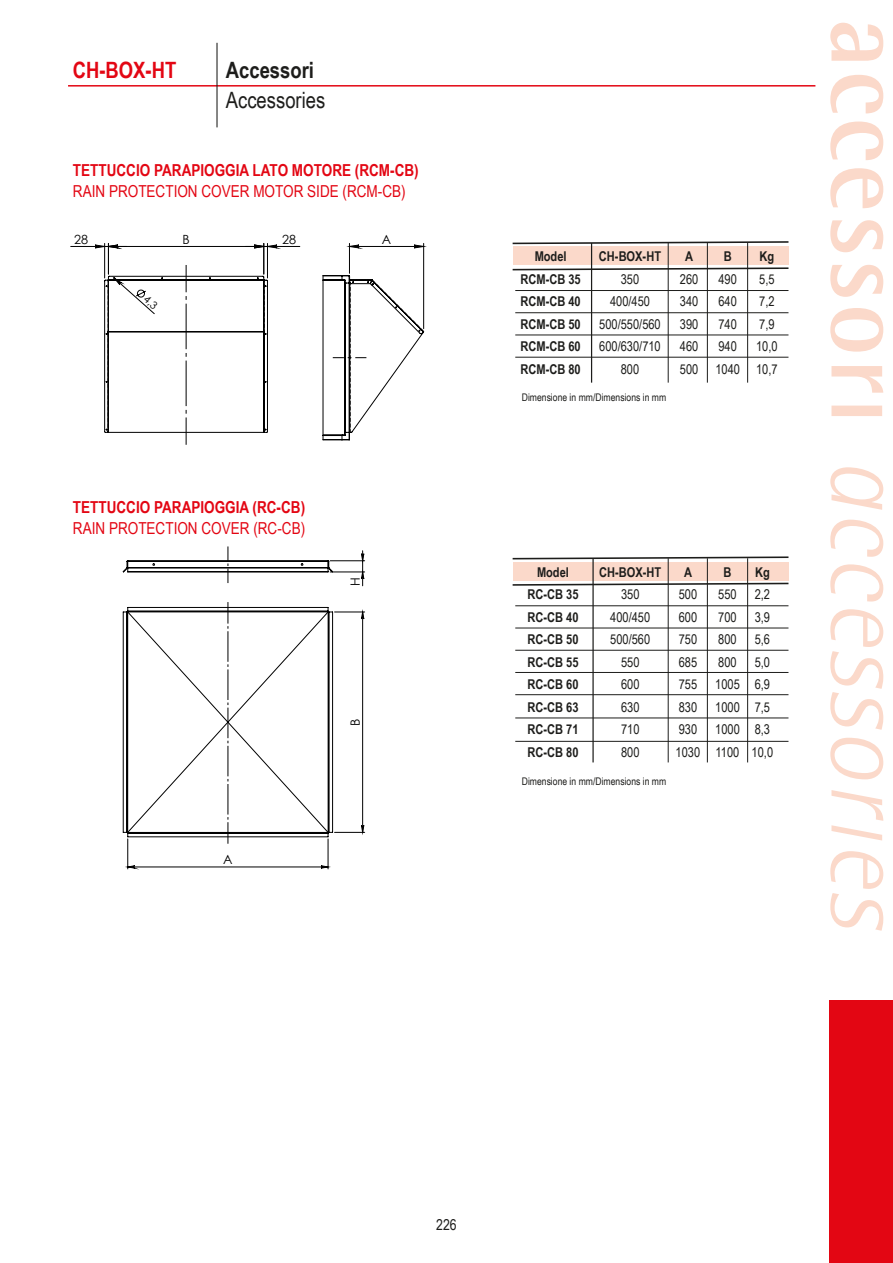
<style>
.page{position:relative;width:893px;height:1263px;background:#fff}
.page>*{position:absolute;margin:0;border:0;box-sizing:border-box;transform-origin:0 0}
.t1{font:22.5px "Arial Narrow";color:#1d1d1b}
.t2{font:700 22.5px "Arial Narrow";color:#e30613}
.t3{font:700 22.5px "Arial Narrow";color:#1d1d1b}
.t4{font:700 16.5px "Arial Narrow";color:#e30613}
.t5{font:16.5px "Arial Narrow";color:#e30613}
.t6{font:15px "Arial Narrow";color:#1d1d1b}
.t7{font:13.5px "Arial Narrow";color:#1d1d1b}
.t8{font:700 13.5px "Arial Narrow";color:#1d1d1b}
.t9{font:12.75px "Century Gothic";color:#010101}
.t10{font:12.6px "Century Gothic";color:#010101}
.t11{font:10.5px "Arial Narrow";color:#1d1d1b}
</style>
<div class="page">
<hr style="left:68px;top:85px;width:747px;height:2px;background:#e30613">
<hr style="left:216px;top:43px;width:2px;height:84px;background:#1d1d1b">
<svg style="left:830px;top:23px;width:53px;height:38px"></svg>
<svg style="left:830px;top:75px;width:53px;height:38px"></svg>
<svg style="left:830px;top:122px;width:53px;height:38px"></svg>
<svg style="left:830px;top:168px;width:53px;height:40px"></svg>
<svg style="left:830px;top:220px;width:53px;height:32px"></svg>
<svg style="left:830px;top:265px;width:53px;height:32px"></svg>
<svg style="left:830px;top:308px;width:53px;height:44px"></svg>
<svg style="left:831px;top:366px;width:52px;height:27px"></svg>
<svg style="left:831px;top:405px;width:51px;height:11px"></svg>
<svg style="left:830px;top:467px;width:53px;height:43px"></svg>
<svg style="left:830px;top:520px;width:53px;height:37px"></svg>
<svg style="left:830px;top:564px;width:53px;height:37px"></svg>
<svg style="left:830px;top:609px;width:53px;height:121px"></svg>
<svg style="left:830px;top:738px;width:53px;height:41px"></svg>
<svg style="left:830px;top:790px;width:54px;height:141px"></svg>
<div style="left:829px;top:1000px;width:64px;height:263px;background:#e30613"></div>
<div style="left:513px;top:247px;width:275px;height:18px;background:#fbd9ca"></div>
<svg style="left:512px;top:267px;width:277px;height:4px"></svg>
<svg style="left:512px;top:241px;width:277px;height:4px"></svg>
<hr style="left:515px;top:290px;width:273px;height:1px;background:#1d1d1b">
<hr style="left:515px;top:312px;width:273px;height:1px;background:#1d1d1b">
<hr style="left:515px;top:335px;width:273px;height:1px;background:#1d1d1b">
<hr style="left:515px;top:357px;width:273px;height:1px;background:#1d1d1b">
<hr style="left:591px;top:243px;width:1px;height:140px;background:#1d1d1b">
<hr style="left:707px;top:243px;width:1px;height:140px;background:#1d1d1b">
<hr style="left:747px;top:243px;width:1px;height:140px;background:#1d1d1b">
<hr style="left:668px;top:243px;width:1px;height:140px;background:#1d1d1b">
<div style="left:513px;top:562px;width:275px;height:18px;background:#fbd9ca"></div>
<svg style="left:512px;top:582px;width:277px;height:4px"></svg>
<svg style="left:512px;top:556px;width:277px;height:4px"></svg>
<hr style="left:515px;top:605px;width:273px;height:1px;background:#1d1d1b">
<hr style="left:515px;top:628px;width:273px;height:1px;background:#1d1d1b">
<hr style="left:515px;top:650px;width:273px;height:1px;background:#1d1d1b">
<hr style="left:515px;top:672px;width:273px;height:1px;background:#1d1d1b">
<hr style="left:515px;top:694px;width:273px;height:1px;background:#1d1d1b">
<hr style="left:515px;top:718px;width:273px;height:1px;background:#1d1d1b">
<hr style="left:515px;top:741px;width:273px;height:1px;background:#1d1d1b">
<hr style="left:592px;top:558px;width:2px;height:204px;background:#1d1d1b">
<hr style="left:707px;top:558px;width:1px;height:204px;background:#1d1d1b">
<hr style="left:747px;top:558px;width:1px;height:204px;background:#1d1d1b">
<hr style="left:668px;top:558px;width:1px;height:204px;background:#1d1d1b">
<svg style="left:322px;top:274px;width:103px;height:167px"></svg>
<hr style="left:267px;top:243px;width:1px;height:35px;background:#010101">
<hr style="left:267px;top:246px;width:33px;height:1px;background:#010101">
<hr style="left:104px;top:243px;width:1px;height:35px;background:#010101">
<hr style="left:71px;top:246px;width:34px;height:1px;background:#010101">
<hr style="left:108px;top:243px;width:1px;height:31px;background:#010101">
<hr style="left:263px;top:243px;width:1px;height:31px;background:#010101">
<hr style="left:349px;top:243px;width:1px;height:30px;background:#010101">
<hr style="left:423px;top:243px;width:1px;height:86px;background:#010101">
<svg style="left:95px;top:243px;width:186px;height:6px"></svg>
<svg style="left:346px;top:244px;width:81px;height:5px"></svg>
<svg style="left:123px;top:546px;width:210px;height:37px"></svg>
<svg style="left:123px;top:602px;width:210px;height:242px"></svg>
<hr style="left:328px;top:839px;width:1px;height:30px;background:#010101">
<hr style="left:127px;top:839px;width:1px;height:30px;background:#010101">
<hr style="left:330px;top:572px;width:35px;height:1px;background:#010101">
<hr style="left:330px;top:560px;width:35px;height:1px;background:#010101">
<hr style="left:335px;top:612px;width:30px;height:1px;background:#010101">
<hr style="left:335px;top:832px;width:30px;height:1px;background:#010101">
<svg style="left:126px;top:865px;width:204px;height:4px"></svg>
<svg style="left:360px;top:550px;width:5px;height:36px"></svg>
<svg style="left:360px;top:610px;width:5px;height:224px"></svg>
<svg style="left:104px;top:265px;width:164px;height:180px"></svg>
<h1 class="t2" style="left:73px;top:53px;width:105px">CH-BOX-HT</h1>
<h1 class="t3" style="left:226px;top:53px;width:90px">Accessori</h1>
<h1 class="t1" style="left:226px;top:84px;width:101px">Accessories</h1>
<p class="t4" style="left:73px;top:157px;width:347px">TETTUCCIO PARAPIOGGIA LATO MOTORE (RCM-CB)</p>
<p class="t5" style="left:73px;top:179px;width:334px">RAIN PROTECTION COVER MOTOR SIDE (RCM-CB)</p>
<p class="t10" style="left:74px;top:231px;width:16px">28</p>
<p class="t10" style="left:182px;top:231px;width:9px">B</p>
<p class="t10" style="left:282px;top:231px;width:16px">28</p>
<p class="t10" style="left:382px;top:231px;width:11px">A</p>
<p class="t4" style="left:73px;top:495px;width:234px">TETTUCCIO PARAPIOGGIA (RC-CB)</p>
<p class="t5" style="left:73px;top:516px;width:234px">RAIN PROTECTION COVER (RC-CB)</p>
<p class="t9" style="left:348px;top:586px;width:10px;rotate:-90deg">H</p>
<p class="t9" style="left:223px;top:852px;width:11px">A</p>
<p class="t9" style="left:348px;top:726px;width:9px;rotate:-90deg">B</p>
<p class="t8" style="left:535px;top:246px;width:33px">Model</p>
<p class="t8" style="left:599px;top:246px;width:64px">CH-BOX-HT</p>
<p class="t8" style="left:685px;top:246px;width:9px">A</p>
<p class="t8" style="left:724px;top:246px;width:9px">B</p>
<p class="t8" style="left:759px;top:246px;width:16px">Kg</p>
<p class="t8" style="left:520px;top:269px;width:62px">RCM-CB 35</p>
<p class="t7" style="left:621px;top:269px;width:20px">350</p>
<p class="t7" style="left:680px;top:269px;width:20px">260</p>
<p class="t7" style="left:718px;top:269px;width:20px">490</p>
<p class="t7" style="left:759px;top:269px;width:17px">5,5</p>
<p class="t8" style="left:520px;top:291px;width:62px">RCM-CB 40</p>
<p class="t7" style="left:610px;top:292px;width:42px">400/450</p>
<p class="t7" style="left:680px;top:292px;width:20px">340</p>
<p class="t7" style="left:718px;top:292px;width:20px">640</p>
<p class="t7" style="left:759px;top:292px;width:17px">7,2</p>
<p class="t8" style="left:520px;top:314px;width:62px">RCM-CB 50</p>
<p class="t7" style="left:599px;top:314px;width:63px">500/550/560</p>
<p class="t7" style="left:680px;top:314px;width:20px">390</p>
<p class="t7" style="left:718px;top:314px;width:20px">740</p>
<p class="t7" style="left:759px;top:314px;width:17px">7,9</p>
<p class="t8" style="left:520px;top:336px;width:62px">RCM-CB 60</p>
<p class="t7" style="left:599px;top:337px;width:63px">600/630/710</p>
<p class="t7" style="left:680px;top:337px;width:20px">460</p>
<p class="t7" style="left:718px;top:337px;width:20px">940</p>
<p class="t7" style="left:756px;top:337px;width:23px">10,0</p>
<p class="t8" style="left:520px;top:359px;width:62px">RCM-CB 80</p>
<p class="t7" style="left:621px;top:359px;width:20px">800</p>
<p class="t7" style="left:680px;top:359px;width:20px">500</p>
<p class="t7" style="left:715px;top:359px;width:64px">1040 10,7</p>
<p class="t11" style="left:522px;top:390px;width:146px">Dimensione in mm/Dimensions in mm</p>
<p class="t8" style="left:537px;top:561px;width:33px">Model</p>
<p class="t8" style="left:599px;top:561px;width:64px">CH-BOX-HT</p>
<p class="t8" style="left:684px;top:561px;width:9px">A</p>
<p class="t8" style="left:723px;top:561px;width:9px">B</p>
<p class="t8" style="left:755px;top:561px;width:16px">Kg</p>
<p class="t8" style="left:527px;top:584px;width:53px">RC-CB 35</p>
<p class="t7" style="left:621px;top:584px;width:20px">350</p>
<p class="t7" style="left:679px;top:584px;width:20px">500</p>
<p class="t7" style="left:718px;top:584px;width:20px">550</p>
<p class="t7" style="left:755px;top:584px;width:17px">2,2</p>
<p class="t8" style="left:527px;top:607px;width:53px">RC-CB 40</p>
<p class="t7" style="left:610px;top:607px;width:42px">400/450</p>
<p class="t7" style="left:679px;top:607px;width:20px">600</p>
<p class="t7" style="left:718px;top:607px;width:20px">700</p>
<p class="t7" style="left:755px;top:607px;width:17px">3,9</p>
<p class="t8" style="left:527px;top:629px;width:53px">RC-CB 50</p>
<p class="t7" style="left:610px;top:629px;width:42px">500/560</p>
<p class="t7" style="left:679px;top:629px;width:20px">750</p>
<p class="t7" style="left:718px;top:629px;width:20px">800</p>
<p class="t7" style="left:755px;top:629px;width:17px">5,6</p>
<p class="t8" style="left:527px;top:652px;width:53px">RC-CB 55</p>
<p class="t7" style="left:621px;top:652px;width:20px">550</p>
<p class="t7" style="left:679px;top:652px;width:20px">685</p>
<p class="t7" style="left:718px;top:652px;width:20px">800</p>
<p class="t7" style="left:755px;top:652px;width:17px">5,0</p>
<p class="t8" style="left:527px;top:674px;width:53px">RC-CB 60</p>
<p class="t7" style="left:621px;top:674px;width:20px">600</p>
<p class="t7" style="left:679px;top:674px;width:20px">755</p>
<p class="t7" style="left:715px;top:674px;width:56px">1005 6,9</p>
<p class="t8" style="left:527px;top:697px;width:53px">RC-CB 63</p>
<p class="t7" style="left:621px;top:697px;width:20px">630</p>
<p class="t7" style="left:679px;top:697px;width:20px">830</p>
<p class="t7" style="left:715px;top:697px;width:56px">1000 7,5</p>
<p class="t8" style="left:527px;top:719px;width:53px">RC-CB 71</p>
<p class="t7" style="left:621px;top:719px;width:20px">710</p>
<p class="t7" style="left:679px;top:719px;width:20px">930</p>
<p class="t7" style="left:715px;top:719px;width:56px">1000 8,3</p>
<p class="t8" style="left:527px;top:742px;width:53px">RC-CB 80</p>
<p class="t7" style="left:621px;top:742px;width:20px">800</p>
<p class="t7" style="left:676px;top:742px;width:99px">1030 1100 10,0</p>
<p class="t11" style="left:522px;top:774px;width:146px">Dimensione in mm/Dimensions in mm</p>
<p class="t6" style="left:436px;top:1213px;width:22px">226</p>
</div>
